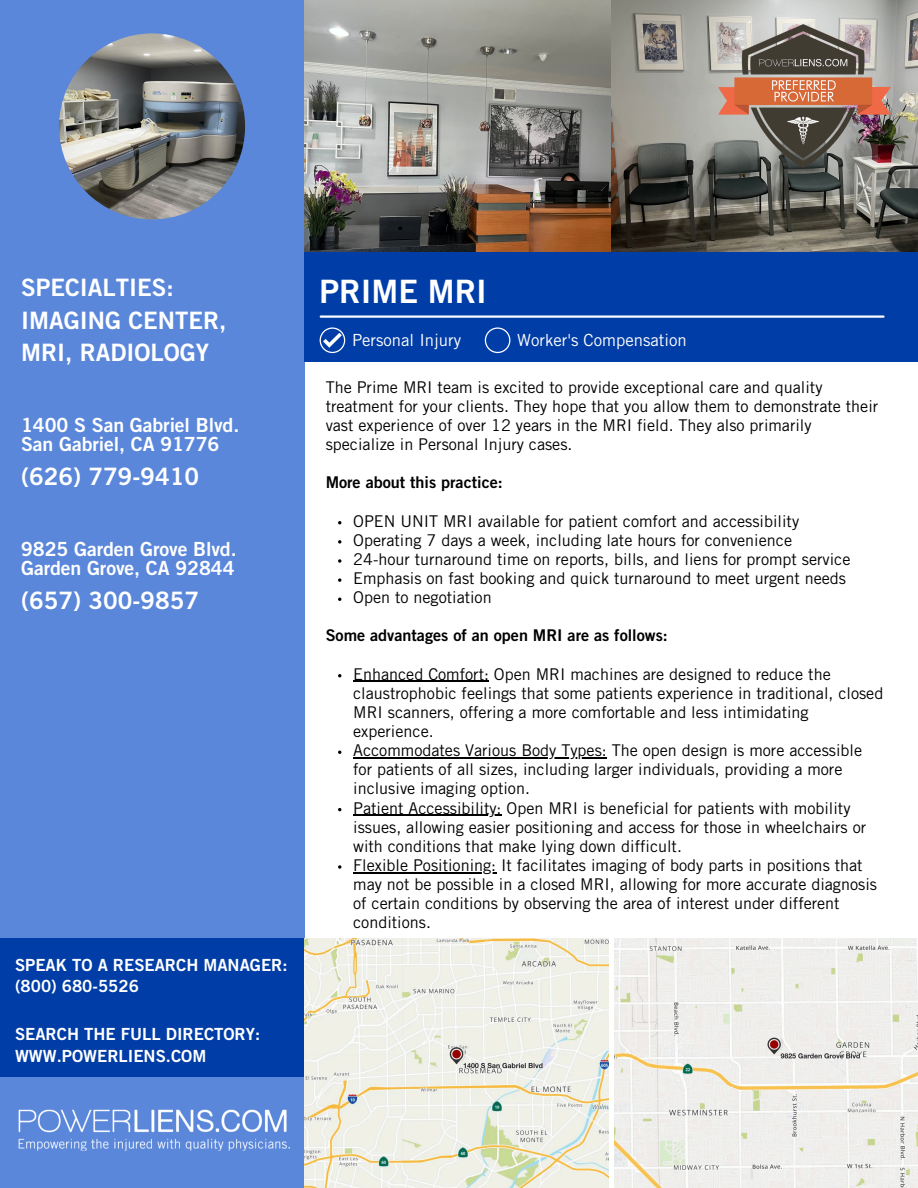
<style>
.page{position:relative;width:918px;height:1188px;background:#fff}
.page>*{position:absolute;margin:0;border:0;box-sizing:border-box;transform-origin:0 0}
.t1{font:32.25px "Trade Gothic LT Std Bd 2";color:#fff}
.t2{font:24px/32.7px "Trade Gothic LT Std Bd 2";color:#fff}
.t3{font:19.5px/19.2px "Trade Gothic LT Std Bd 2";letter-spacing:-.005em;color:#fff}
.t4{font:16.8px/21.3px "Trade Gothic LT Std Bd 2";color:#fff}
.t5{font:16.8px "Trade Gothic LT Std";color:#fff}
.t6{font:16.2px/19.2px "Trade Gothic LT Std";color:#000}
.t7{font:16.2px "Trade Gothic LT Std Bd 2";color:#000}
</style>
<div class="page">
<div style="left:0;top:0;width:305px;height:1188px;background:#5a87da"></div>
<img style="left:18px;top:1109px;width:272px;height:42px">
<div style="left:0;top:938px;width:305px;height:139px;background:#003da7"></div>
<img style="left:305px;top:0;width:613px;height:253px">
<div style="left:305px;top:253px;width:613px;height:109px;background:#003da7"></div>
<hr style="left:321px;top:315px;width:563px;height:3px;background:#fff">
<svg style="left:485px;top:327px;width:25px;height:26px"></svg>
<img style="left:305px;top:938px;width:303px;height:250px">
<img style="left:614px;top:938px;width:304px;height:250px">
<svg style="left:320px;top:327px;width:25px;height:26px"></svg>
<img style="left:59px;top:33px;width:186px;height:186px;border-radius:50%">
<img style="left:719px;top:24px;width:172px;height:143px">
<svg style="left:338px;top:540px;width:3px;height:4px"></svg>
<svg style="left:338px;top:559px;width:3px;height:4px"></svg>
<svg style="left:338px;top:578px;width:3px;height:4px"></svg>
<hr style="left:353px;top:681px;width:136px;height:1px;background:#000">
<hr style="left:353px;top:757px;width:254px;height:1px;background:#000">
<hr style="left:353px;top:815px;width:149px;height:1px;background:#000">
<svg style="left:338px;top:865px;width:3px;height:4px"></svg>
<hr style="left:353px;top:872px;width:143px;height:1px;background:#000">
<h5 class="t2" style="left:21px;top:274px;width:207px">SPECIALTIES:<br>IMAGING CENTER,<br>MRI, RADIOLOGY</h5>
<h5 class="t3" style="left:21px;top:418px;width:220px">1400 S San Gabriel Blvd.<br>San Gabriel, CA 91776</h5>
<p class="t2" style="left:21px;top:463px;width:179px">(626) 779-9410</p>
<p class="t3" style="left:21px;top:542px;width:217px">9825 Garden Grove Blvd.<br>Garden Grove, CA 92844</p>
<h6 class="t2" style="left:21px;top:587px;width:179px">(657) 300-9857</h6>
<h4 class="t4" style="left:15px;top:956px;width:274px">SPEAK TO A RESEARCH MANAGER: (800) 680-5526</h4>
<h3 class="t4" style="left:15px;top:1026px;width:247px">SEARCH THE FULL DIRECTORY:<br>WWW.POWERLIENS.COM</h3>
<h2 class="t1" style="left:320px;top:280px;width:169px">PRIME MRI</h2>
<p class="t5" style="left:352px;top:334px;width:111px">Personal Injury</p>
<h1 class="t5" style="left:517px;top:334px;width:171px">Worker's Compensation</h1>
<p class="t6" style="left:326px;top:380px;width:554px">The Prime MRI team is excited to provide exceptional care and quality treatment for your clients. They hope that you allow them to demonstrate their vast experience of over 12 years in the MRI field. They also primarily specialize in Personal Injury cases.</p>
<p class="t7" style="left:326px;top:477px;width:179px">More about this practice:</p>
<p class="t6" style="left:353px;top:513px;width:448px">OPEN UNIT MRI available for patient comfort and accessibility</p>
<p class="t6" style="left:353px;top:533px;width:440px">Operating 7 days a week, including late hours for convenience</p>
<p class="t6" style="left:353px;top:552px;width:499px">24-hour turnaround time on reports, bills, and liens for prompt service</p>
<p class="t6" style="left:353px;top:571px;width:494px">Emphasis on fast booking and quick turnaround to meet urgent needs</p>
<p class="t6" style="left:353px;top:590px;width:140px">Open to negotiation</p>
<h6 class="t7" style="left:326px;top:630px;width:344px">Some advantages of an open MRI are as follows:</h6>
<p class="t6" style="left:353px;top:666px;width:532px">Enhanced Comfort: Open MRI machines are designed to reduce the claustrophobic feelings that some patients experience in traditional, closed MRI scanners, offering a more comfortable and less intimidating experience.</p>
<p class="t6" style="left:353px;top:743px;width:511px">Accommodates Various Body Types: The open design is more accessible for patients of all sizes, including larger individuals, providing a more inclusive imaging option.</p>
<p class="t6" style="left:353px;top:800px;width:515px">Patient Accessibility: Open MRI is beneficial for patients with mobility issues, allowing easier positioning and access for those in wheelchairs or with conditions that make lying down difficult.</p>
<p class="t6" style="left:353px;top:858px;width:525px">Flexible Positioning: It facilitates imaging of body parts in positions that may not be possible in a closed MRI, allowing for more accurate diagnosis of certain conditions by observing the area of interest under different conditions.</p>
</div>
